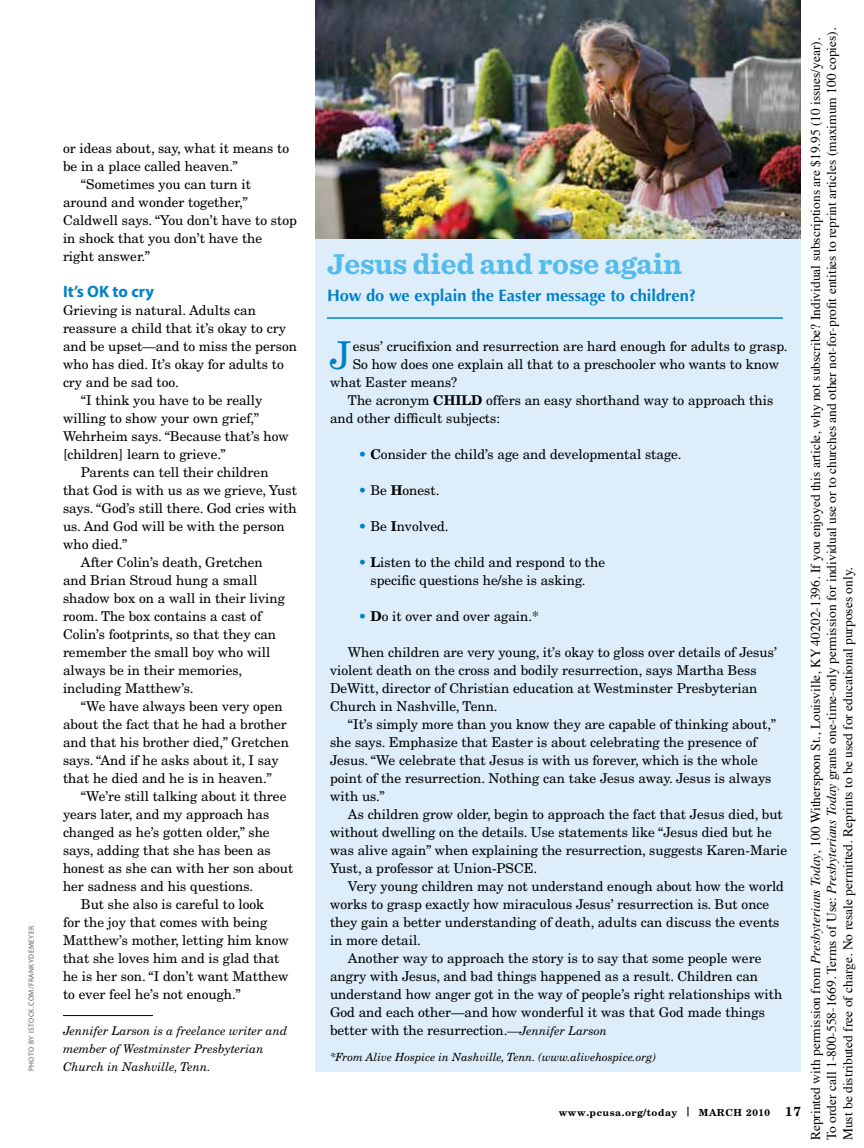
<style>
.page{position:relative;width:864px;height:1148px;background:#fff}
.page>*{position:absolute;margin:0;border:0;box-sizing:border-box;transform-origin:0 0}
.t1{font:38.4px "New Century Schlbk LT Std";color:#0081c6}
.t2{font:700 30px "Sentinel";color:#54bceb}
.t3{font:700 16.5px "Optima LT Std";color:#0081c6}
.t4{font:700 16.5px "Myriad Pro";color:#0081c6}
.t5{font:13.5px/18px "New Century Schlbk LT Std";color:#000}
.t6{font:13.5px/16.2px "Times";color:#000}
.t7{font:italic 12px/18px "New Century Schlbk LT Std";color:#000}
.t8{font:italic 11.25px "New Century Schlbk LT Std";color:#000}
.t9{font:700 9.75px "New Century Schlbk LT Std";letter-spacing:.055em;color:#000}
.t10{font:7.5px "Myriad Pro";letter-spacing:.055em;color:#5f6062}
.s1{font-weight:700}
.s2{color:#0081c6}
.s3{font-style:italic;font-size:12px}
.s4{font-size:13.2px}
.s5{font-style:italic}
</style>
<div class="page">
<div style="left:315px;top:236px;width:486px;height:835px;background:#ddeefa"></div>
<hr style="left:63px;top:1015px;width:90px;height:1px;background:#000">
<img style="left:315px;top:0;width:486px;height:239px">
<hr style="left:327px;top:317px;width:456px;height:2px;background:#0081c6">
<p class="t10" style="left:27px;top:1071px;width:147px;rotate:-90deg">Photo by istock.com/FrankyDeMeyer</p>
<p class="t5" style="left:63px;top:139px;width:228px">or ideas about, say, what it means to</p>
<p class="t5" style="left:63px;top:157px;width:176px">be in a place called heaven.”</p>
<p class="t5" style="left:81px;top:175px;width:172px">“Sometimes you can turn it</p>
<p class="t5" style="left:63px;top:193px;width:186px">around and wonder together,”</p>
<p class="t5" style="left:63px;top:211px;width:235px">Caldwell says. “You don’t have to stop</p>
<p class="t5" style="left:63px;top:229px;width:201px">in shock that you don’t have the</p>
<p class="t5" style="left:63px;top:247px;width:89px">right answer.”</p>
<p class="t4" style="left:63px;top:281px;width:93px">It’s OK to cry</p>
<p class="t5" style="left:63px;top:301px;width:195px">Grieving is natural. Adults can</p>
<p class="t5" style="left:63px;top:319px;width:224px">reassure a child that it’s okay to cry</p>
<p class="t5" style="left:63px;top:337px;width:236px">and be upset—and to miss the person</p>
<p class="t5" style="left:63px;top:355px;width:222px">who has died. It’s okay for adults to</p>
<p class="t5" style="left:63px;top:373px;width:117px">cry and be sad too.</p>
<p class="t5" style="left:81px;top:391px;width:183px">“I think you have to be really</p>
<p class="t5" style="left:63px;top:409px;width:198px">willing to show your own grief,”</p>
<p class="t5" style="left:63px;top:427px;width:228px">Wehrheim says. “Because that’s how</p>
<p class="t5" style="left:63px;top:445px;width:164px">[children] learn to grieve.”</p>
<p class="t5" style="left:81px;top:463px;width:189px">Parents can tell their children</p>
<p class="t5" style="left:63px;top:481px;width:236px">that God is with us as we grieve, Yust</p>
<p class="t5" style="left:63px;top:499px;width:235px">says. “God’s still there. God cries with</p>
<p class="t5" style="left:63px;top:517px;width:223px">us. And God will be with the person</p>
<p class="t5" style="left:63px;top:535px;width:66px">who died.”</p>
<p class="t5" style="left:81px;top:553px;width:183px">After Colin’s death, Gretchen</p>
<p class="t5" style="left:63px;top:571px;width:196px">and Brian Stroud hung a small</p>
<p class="t5" style="left:63px;top:589px;width:224px">shadow box on a wall in their living</p>
<p class="t5" style="left:63px;top:607px;width:200px">room. The box contains a cast of</p>
<p class="t5" style="left:63px;top:625px;width:215px">Colin’s footprints, so that they can</p>
<p class="t5" style="left:63px;top:643px;width:209px">remember the small boy who will</p>
<p class="t5" style="left:63px;top:661px;width:181px">always be in their memories,</p>
<p class="t5" style="left:63px;top:679px;width:132px">including Matthew’s.</p>
<p class="t5" style="left:81px;top:697px;width:203px">“We have always been very open</p>
<p class="t5" style="left:63px;top:715px;width:225px">about the fact that he had a brother</p>
<p class="t5" style="left:63px;top:733px;width:227px">and that his brother died,” Gretchen</p>
<p class="t5" style="left:63px;top:751px;width:217px">says. “And if he asks about it, I say</p>
<p class="t5" style="left:63px;top:769px;width:210px">that he died and he is in heaven.”</p>
<p class="t5" style="left:81px;top:787px;width:207px">“We’re still talking about it three</p>
<p class="t5" style="left:63px;top:805px;width:208px">years later, and my approach has</p>
<p class="t5" style="left:63px;top:823px;width:208px">changed as he’s gotten older,” she</p>
<p class="t5" style="left:63px;top:841px;width:209px">says, adding that she has been as</p>
<p class="t5" style="left:63px;top:859px;width:232px">honest as she can with her son about</p>
<p class="t5" style="left:63px;top:877px;width:192px">her sadness and his questions.</p>
<p class="t5" style="left:81px;top:895px;width:185px">But she also is careful to look</p>
<p class="t5" style="left:63px;top:913px;width:206px">for the joy that comes with being</p>
<p class="t5" style="left:63px;top:931px;width:228px">Matthew’s mother, letting him know</p>
<p class="t5" style="left:63px;top:949px;width:218px">that she loves him and is glad that</p>
<p class="t5" style="left:63px;top:967px;width:227px">he is her son. “I don’t want Matthew</p>
<p class="t5" style="left:63px;top:985px;width:179px">to ever feel he’s not enough.”</p>
<p class="t7" style="left:63px;top:1022px;width:226px">Jennifer Larson is a freelance writer and member of Westminster Presbyterian<br>Church in Nashville, Tenn.</p>
<h2 class="t2" style="left:327px;top:240px;width:357px">Jesus died and rose again</h2>
<p class="t3" style="left:327px;top:285px;width:371px">How do we explain the Easter message to children?</p>
<h1 class="t1" style="left:330px;top:332px;width:23px">J</h1>
<p class="t5" style="left:353px;top:337px;width:436px">esus’ crucifixion and resurrection are hard enough for adults to grasp.</p>
<p class="t5" style="left:353px;top:355px;width:428px">So how does one explain all that to a preschooler who wants to know</p>
<p class="t5" style="left:330px;top:373px;width:129px">what Easter means?</p>
<p class="t5" style="left:348px;top:391px;width:96px">The acronym <span class="s1">CHIL</span></p>
<p class="t5" style="left:330px;top:391px;width:445px;text-indent:141px"><span class="s1">D</span> offers an easy shorthand way to approach this and other difficult subjects:</p>
<p class="t5" style="left:359px;top:445px;width:325px"><span class="s2">•</span> <span class="s1">C</span>onsider the child’s age and developmental stage.</p>
<p class="t5" style="left:359px;top:481px;width:82px"><span class="s2">•</span> Be <span class="s1">H</span>onest.</p>
<p class="t5" style="left:359px;top:517px;width:92px"><span class="s2">•</span> Be <span class="s1">I</span>nvolved.</p>
<p class="t5" style="left:359px;top:553px;width:248px;text-align:center"><span class="s2">•</span> <span class="s1">L</span>isten to the child and respond to the specific questions he/she is asking.</p>
<p class="t5" style="left:359px;top:607px;width:182px"><span class="s2">•</span> <span class="s1">D</span>o it over and over again.*</p>
<p class="t5" style="left:330px;top:643px;width:448px;text-indent:18px">When children are very young, it’s okay to gloss over details of Jesus’ violent death on the cross and bodily resurrection, says Martha Bess DeWitt, director of Christian education at Westminster Presbyterian Church in Nashville, Tenn.</p>
<p class="t5" style="left:330px;top:715px;width:447px;text-indent:18px">“It’s simply more than you know they are capable of thinking about,” she says. Emphasize that Easter is about celebrating the presence of Jesus. “We celebrate that Jesus is with us forever, which is the whole point of the resurrection. Nothing can take Jesus away. Jesus is always with us.”</p>
<p class="t5" style="left:330px;top:805px;width:459px;text-indent:18px">As children grow older, begin to approach the fact that Jesus died, but without dwelling on the details. Use statements like “Jesus died but he was alive again” when explaining the resurrection, suggests Karen-Marie Yust, a professor at Union-PSCE.</p>
<p class="t5" style="left:348px;top:877px;width:438px">Very young children may not understand enough about how the world</p>
<p class="t5" style="left:330px;top:895px;width:441px">works to grasp exactly how miraculous Jesus’ resurrection is. But once</p>
<p class="t5" style="left:330px;top:913px;width:451px">they gain a better understanding of death, adults can discuss the events</p>
<p class="t5" style="left:330px;top:931px;width:93px">in more detail.</p>
<p class="t5" style="left:348px;top:949px;width:415px">Another way to approach the story is to say that some people were</p>
<p class="t5" style="left:330px;top:967px;width:430px">angry with Jesus, and bad things happened as a result. Children can</p>
<p class="t5" style="left:330px;top:985px;width:454px">understand how anger got in the way of people’s right relationships with</p>
<p class="t5" style="left:330px;top:1003px;width:436px">God and each other—and how wonderful it was that God made things</p>
<p class="t5" style="left:330px;top:1021px;width:279px">better with the resurrection.<span class="s3">—Jennifer Larson</span></p>
<p class="t8" style="left:330px;top:1050px;width:328px">*From Alive Hospice in Nashville, Tenn. (www.alivehospice.org)</p>
<p class="t9" style="left:559px;top:1106px;width:244px">www.pcusa.org/today | march 2010 <span class="s4">17</span></p>
<p class="t6" style="left:806px;top:1140px;width:1114px;rotate:-90deg">Reprinted with permission from <span class="s5">Presbyterians Today</span>, 100 Witherspoon St., Louisville, KY 40202-1396. If you enjoyed this article, why not subscribe? Individual subscriptions are $19.95 (10 issues/year).<br>To order call 1-800-558-1669. Terms of Use: <span class="s5">Presbyterians Today</span> grants one-time-only permission for individual use or to churches and other not-for-profit entities to reprint articles (maximum 100 copies).<br>Must be distributed free of charge. No resale permitted. Reprints to be used for educational purposes only.</p>
</div>
